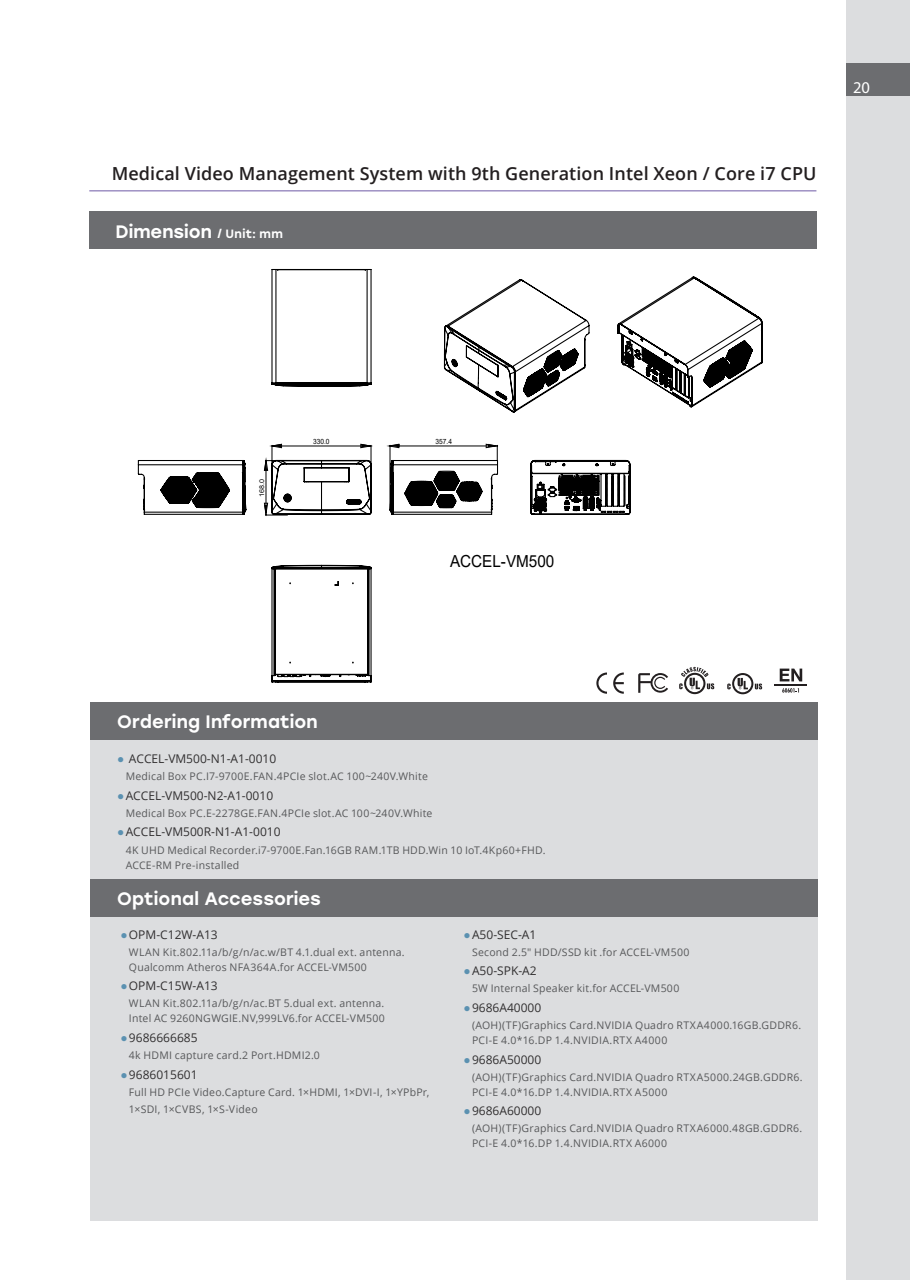
<style>
.page{position:relative;width:910px;height:1280px;background:#fff}
.page>*{position:absolute;margin:0;border:0;box-sizing:border-box;transform-origin:0 0}
.次標題{font:600 18px "Open Sans";letter-spacing:.005em;color:#231f20}
._01_title{font:500 18px "Stolzl";letter-spacing:.005em;color:#fff}
.t1{font:16.65px "Arial";color:#000;scale:.92 1}
.t2{font:16.5px "Myriad Pro";color:#fff}
.t3{font:12px "Open Sans";color:#312f30}
.ordering_optional_content{font:10.5px/15px "Open Sans";letter-spacing:.02em;color:#57585a}
.t4{font:7.2px "Arial";color:#000;scale:.92 1}
.t5{font:6.6px "Arial";color:#000;scale:1.09 1}
.s1{font-size:12px}
.s2{font-family:"Arial";color:#5b91b1}
</style>
<div class="page">
<div style="left:846px;top:0;width:64px;height:1280px;background:#dcdddf"></div>
<div style="left:846px;top:63px;width:64px;height:32px;background:#6c6d70"></div>
<div style="left:89px;top:211px;width:727px;height:38px;background:#6c6d70"></div>
<hr style="left:89px;top:191px;width:727px;height:1px;background:#6e5aa6">
<div style="left:91px;top:705px;width:727px;height:515px;background:#dcdddf"></div>
<div style="left:91px;top:702px;width:727px;height:37px;background:#6c6d70"></div>
<div style="left:91px;top:879px;width:727px;height:37px;background:#6c6d70"></div>
<svg style="left:596px;top:683px;width:11px;height:11px"></svg>
<svg style="left:613px;top:683px;width:11px;height:11px"></svg>
<svg style="left:638px;top:683px;width:30px;height:10px"></svg>
<svg style="left:679px;top:683px;width:35px;height:11px"></svg>
<svg style="left:782px;top:688px;width:17px;height:5px"></svg>
<svg style="left:780px;top:669px;width:22px;height:12px"></svg>
<hr style="left:775px;top:684px;width:32px;height:1px;background:#231f20">
<svg style="left:727px;top:683px;width:35px;height:11px"></svg>
<svg style="left:137px;top:269px;width:626px;height:414px"></svg>
<p class="次標題" style="left:112px;top:161px;width:706px">Medical Video Management System with 9th Generation Intel Xeon / Core i7 CPU</p>
<h1 class="_01_title" style="left:116px;top:218px;width:169px">Dimension <span class="s1">/ Unit: mm</span></h1>
<h3 class="t2" style="left:853px;top:77px;width:18px">20</h3>
<p class="t5" style="left:257px;top:497px;width:18px;rotate:-90deg">168.0</p>
<p class="t4" style="left:313px;top:437px;width:19px">330.0</p>
<p class="_01_title" style="left:117px;top:709px;width:202px">Ordering Information</p>
<p class="t4" style="left:436px;top:436px;width:19px">357.4</p>
<h2 class="t1" style="left:450px;top:549px;width:115px">ACCEL-VM500</h2>
<p class="t3" style="left:117px;top:751px;width:161px"><span class="s2">●</span> ACCEL-VM500-N1-A1-0010</p>
<p class="ordering_optional_content" style="left:126px;top:769px;width:304px">Medical Box PC.I7-9700E.FAN.4PCIe slot.AC 100~240V.White</p>
<p class="t3" style="left:117px;top:787px;width:157px"><span class="s2">●</span>ACCEL-VM500-N2-A1-0010</p>
<p class="ordering_optional_content" style="left:126px;top:805px;width:308px">Medical Box PC.E-2278GE.FAN.4PCIe slot.AC 100~240V.White</p>
<p class="t3" style="left:117px;top:824px;width:165px"><span class="s2">●</span>ACCEL-VM500R-N1-A1-0010</p>
<p class="ordering_optional_content" style="left:126px;top:842px;width:421px">4K UHD Medical Recorder.i7-9700E.Fan.16GB RAM.1TB HDD.Win 10 IoT.4Kp60+FHD.<br>ACCE-RM Pre-installed</p>
<p class="_01_title" style="left:117px;top:886px;width:205px">Optional Accessories</p>
<p class="t3" style="left:120px;top:926px;width:99px"><span class="s2">●</span>OPM-C12W-A13</p>
<p class="ordering_optional_content" style="left:129px;top:944px;width:277px">WLAN Kit.802.11a/b/g/n/ac.w/BT 4.1.dual ext. antenna.<br>Qualcomm Atheros NFA364A.for ACCEL-VM500</p>
<p class="t3" style="left:120px;top:978px;width:99px"><span class="s2">●</span>OPM-C15W-A13</p>
<p class="ordering_optional_content" style="left:129px;top:996px;width:257px">WLAN Kit.802.11a/b/g/n/ac.BT 5.dual ext. antenna.<br>Intel AC 9260NGWGIE.NV,999LV6.for ACCEL-VM500</p>
<p class="t3" style="left:120px;top:1029px;width:79px"><span class="s2">●</span>9686666685</p>
<p class="ordering_optional_content" style="left:129px;top:1047px;width:192px">4k HDMI capture card.2 Port.HDMI2.0</p>
<p class="t3" style="left:120px;top:1066px;width:79px"><span class="s2">●</span>9686015601</p>
<p class="ordering_optional_content" style="left:129px;top:1084px;width:302px">Full HD PCIe Video.Capture Card. 1×HDMI, 1×DVI-I, 1×YPbPr,</p>
<p class="ordering_optional_content" style="left:129px;top:1101px;width:130px">1×SDI, 1×CVBS, 1×S-Video</p>
<p class="t3" style="left:463px;top:926px;width:74px"><span class="s2">●</span>A50-SEC-A1</p>
<p class="ordering_optional_content" style="left:472px;top:944px;width:219px">Second 2.5" HDD/SSD kit .for ACCEL-VM500</p>
<p class="t3" style="left:463px;top:963px;width:75px"><span class="s2">●</span>A50-SPK-A2</p>
<p class="ordering_optional_content" style="left:472px;top:981px;width:209px">5W Internal Speaker kit.for ACCEL-VM500</p>
<p class="t3" style="left:463px;top:999px;width:79px"><span class="s2">●</span>9686A40000</p>
<p class="ordering_optional_content" style="left:472px;top:1017px;width:331px">(AOH)(TF)Graphics Card.NVIDIA Quadro RTXA4000.16GB.GDDR6.<br>PCI-E 4.0*16.DP 1.4.NVIDIA.RTX A4000</p>
<p class="t3" style="left:463px;top:1051px;width:79px"><span class="s2">●</span>9686A50000</p>
<p class="ordering_optional_content" style="left:472px;top:1069px;width:332px">(AOH)(TF)Graphics Card.NVIDIA Quadro RTXA5000.24GB.GDDR6.<br>PCI-E 4.0*16.DP 1.4.NVIDIA.RTX A5000</p>
<p class="t3" style="left:463px;top:1102px;width:79px"><span class="s2">●</span>9686A60000</p>
<p class="ordering_optional_content" style="left:472px;top:1121px;width:332px">(AOH)(TF)Graphics Card.NVIDIA Quadro RTXA6000.48GB.GDDR6.<br>PCI-E 4.0*16.DP 1.4.NVIDIA.RTX A6000</p>
</div>
